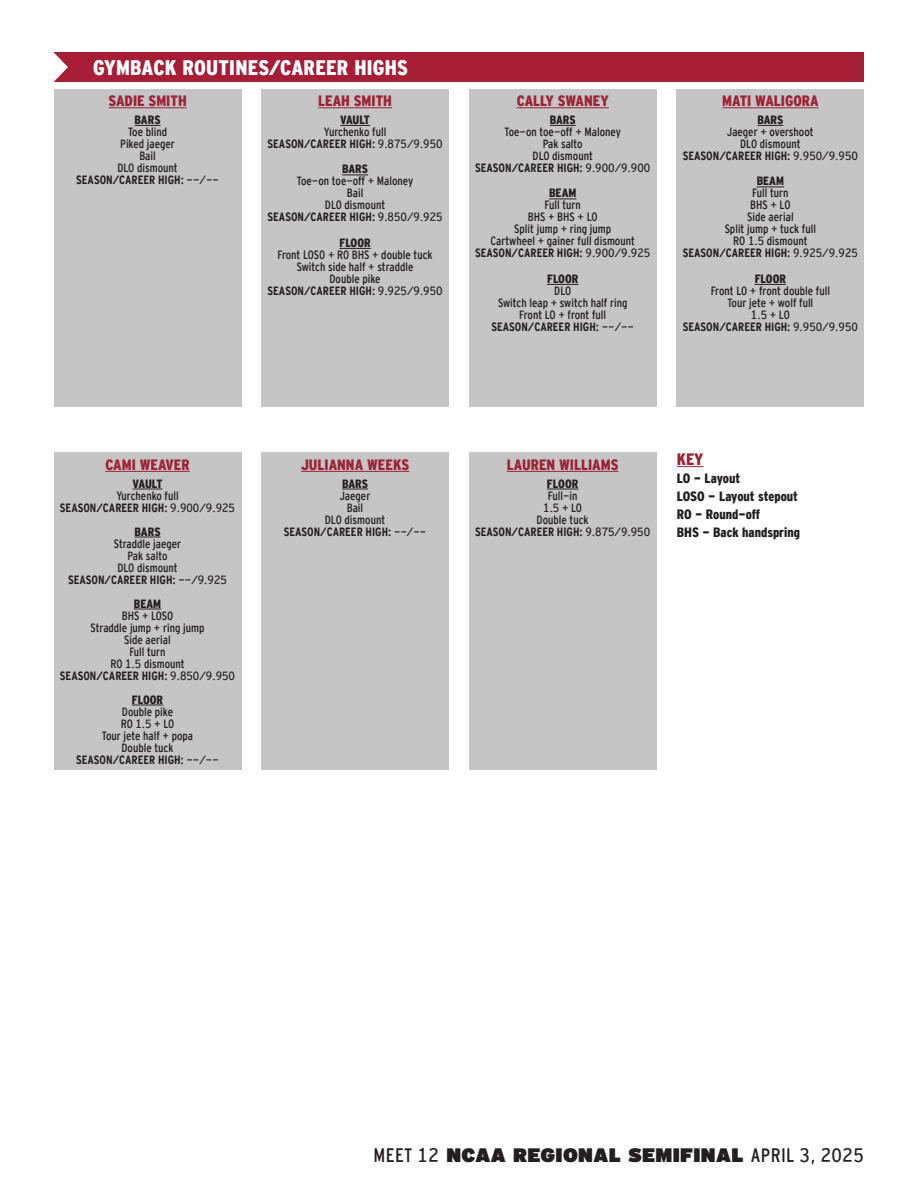
<style>
.page{position:relative;width:918px;height:1188px;background:#fff}
.page>*{position:absolute;margin:0;border:0;box-sizing:border-box;transform-origin:0 0}
.t1{font:900 21px "Interstate Cond Mono";letter-spacing:.01em;color:#fff}
.t2{font:900 19.5px "Interstate";letter-spacing:.02em;color:#231f20}
.t3{font:900 16.5px "Interstate Cond Mono";color:#9d2235}
.t4{font:900 15px "Interstate Cond Mono";color:#9d2235}
.t5{font:900 13.5px "Interstate Cond Mono";color:#231f20}
.t6{font:12px "Interstate Cond Mono";color:#231f20}
.t7{font:700 12px "Interstate Cond Mono";color:#231f20}
.t8{font:900 12px "Interstate Cond Mono";color:#231f20}
.s1{font-weight:400}
.s2{font-family:"Interstate Cond Mono";font-weight:400}
</style>
<div class="page">
<div style="left:54px;top:53px;width:810px;height:29px;background:#a51e36"></div>
<svg style="left:54px;top:52px;width:14px;height:30px"></svg>
<div style="left:54px;top:89px;width:187px;height:318px;background:#c5c5c5"></div>
<hr style="left:108px;top:108px;width:79px;height:1px;background:#9d2235">
<svg style="left:135px;top:125px;width:26px;height:1px"></svg>
<div style="left:262px;top:89px;width:187px;height:318px;background:#c5c5c5"></div>
<hr style="left:318px;top:108px;width:74px;height:1px;background:#9d2235">
<hr style="left:340px;top:125px;width:30px;height:1px;background:#231f20">
<svg style="left:342px;top:175px;width:26px;height:1px"></svg>
<hr style="left:339px;top:248px;width:32px;height:1px;background:#231f20">
<div style="left:469px;top:89px;width:187px;height:318px;background:#c5c5c5"></div>
<hr style="left:517px;top:108px;width:92px;height:1px;background:#9d2235">
<svg style="left:550px;top:125px;width:26px;height:1px"></svg>
<svg style="left:549px;top:199px;width:27px;height:1px"></svg>
<hr style="left:547px;top:284px;width:31px;height:1px;background:#231f20">
<div style="left:677px;top:89px;width:187px;height:318px;background:#c5c5c5"></div>
<hr style="left:722px;top:108px;width:97px;height:1px;background:#9d2235">
<svg style="left:757px;top:125px;width:26px;height:1px"></svg>
<svg style="left:757px;top:187px;width:27px;height:1px"></svg>
<hr style="left:755px;top:284px;width:31px;height:1px;background:#231f20">
<div style="left:54px;top:453px;width:187px;height:317px;background:#c5c5c5"></div>
<hr style="left:105px;top:471px;width:85px;height:1px;background:#9d2235">
<svg style="left:133px;top:489px;width:29px;height:1px"></svg>
<svg style="left:135px;top:537px;width:26px;height:1px"></svg>
<svg style="left:134px;top:609px;width:27px;height:1px"></svg>
<hr style="left:132px;top:705px;width:31px;height:1px;background:#231f20">
<div style="left:261px;top:453px;width:188px;height:317px;background:#c5c5c5"></div>
<hr style="left:301px;top:471px;width:108px;height:1px;background:#9d2235">
<svg style="left:342px;top:489px;width:26px;height:1px"></svg>
<div style="left:469px;top:453px;width:187px;height:317px;background:#c5c5c5"></div>
<hr style="left:507px;top:471px;width:111px;height:1px;background:#9d2235">
<hr style="left:547px;top:489px;width:31px;height:1px;background:#231f20">
<svg style="left:677px;top:466px;width:27px;height:1px"></svg>
<p class="t1" style="left:93px;top:56px;width:317px">GYMBACK ROUTINES/CAREER HIGHS</p>
<p class="t4" style="left:108px;top:92px;width:80px">SADIE SMITH</p>
<p class="t8" style="left:135px;top:113px;width:28px">BARS</p>
<p class="t6" style="left:128px;top:125px;width:40px">Toe blind</p>
<p class="t6" style="left:120px;top:137px;width:56px">Piked jaeger</p>
<p class="t6" style="left:139px;top:149px;width:18px">Bail</p>
<p class="t6" style="left:117px;top:161px;width:62px">DLO dismount</p>
<p class="t7" style="left:76px;top:173px;width:144px">SEASON/CAREER HIGH: <span class="s1">--/--</span></p>
<p class="t4" style="left:318px;top:92px;width:75px">LEAH SMITH</p>
<p class="t8" style="left:340px;top:113px;width:31px">VAULT</p>
<p class="t6" style="left:324px;top:125px;width:64px">Yurchenko full</p>
<p class="t7" style="left:268px;top:137px;width:177px">SEASON/CAREER HIGH: <span class="s1">9.875/9.950</span></p>
<p class="t8" style="left:342px;top:163px;width:28px">BARS</p>
<p class="t6" style="left:297px;top:175px;width:118px">Toe-on toe-off + Maloney</p>
<p class="t6" style="left:347px;top:187px;width:18px">Bail</p>
<p class="t6" style="left:325px;top:199px;width:62px">DLO dismount</p>
<p class="t7" style="left:268px;top:211px;width:177px">SEASON/CAREER HIGH: <span class="s1">9.850/9.925</span></p>
<p class="t8" style="left:339px;top:236px;width:33px">FLOOR</p>
<p class="t6" style="left:278px;top:248px;width:157px">Front LOSO + RO BHS + double tuck</p>
<p class="t6" style="left:297px;top:260px;width:118px">Switch side half + straddle</p>
<p class="t6" style="left:330px;top:272px;width:53px">Double pike</p>
<p class="t7" style="left:268px;top:284px;width:177px">SEASON/CAREER HIGH: <span class="s1">9.925/9.950</span></p>
<p class="t4" style="left:517px;top:92px;width:94px">CALLY SWANEY</p>
<p class="t8" style="left:550px;top:113px;width:28px">BARS</p>
<p class="t6" style="left:505px;top:125px;width:118px">Toe-on toe-off + Maloney</p>
<p class="t6" style="left:543px;top:137px;width:42px">Pak salto</p>
<p class="t6" style="left:533px;top:149px;width:62px">DLO dismount</p>
<p class="t7" style="left:475px;top:161px;width:177px">SEASON/CAREER HIGH: <span class="s1">9.900/9.900</span></p>
<p class="t8" style="left:549px;top:187px;width:29px">BEAM</p>
<p class="t6" style="left:545px;top:199px;width:38px">Full turn</p>
<p class="t6" style="left:528px;top:211px;width:71px">BHS + BHS + LO</p>
<p class="t6" style="left:514px;top:223px;width:98px">Split jump + ring jump</p>
<p class="t6" style="left:491px;top:235px;width:146px">Cartwheel + gainer full dismount</p>
<p class="t7" style="left:475px;top:247px;width:177px">SEASON/CAREER HIGH: <span class="s1">9.900/9.925</span></p>
<p class="t8" style="left:547px;top:272px;width:33px">FLOOR</p>
<p class="t6" style="left:554px;top:284px;width:19px">DLO</p>
<p class="t6" style="left:498px;top:296px;width:131px">Switch leap + switch half ring</p>
<p class="t6" style="left:519px;top:308px;width:88px">Front LO + front full</p>
<p class="t7" style="left:491px;top:320px;width:144px">SEASON/CAREER HIGH: <span class="s1">--/--</span></p>
<p class="t4" style="left:722px;top:92px;width:98px">MATI WALIGORA</p>
<p class="t8" style="left:757px;top:113px;width:28px">BARS</p>
<p class="t6" style="left:727px;top:125px;width:88px">Jaeger + overshoot</p>
<p class="t6" style="left:740px;top:137px;width:62px">DLO dismount</p>
<p class="t7" style="left:683px;top:149px;width:177px">SEASON/CAREER HIGH: <span class="s1">9.950/9.950</span></p>
<p class="t8" style="left:757px;top:175px;width:29px">BEAM</p>
<p class="t6" style="left:752px;top:187px;width:38px">Full turn</p>
<p class="t6" style="left:750px;top:199px;width:42px">BHS + LO</p>
<p class="t6" style="left:747px;top:211px;width:48px">Side aerial</p>
<p class="t6" style="left:725px;top:223px;width:93px">Split jump + tuck full</p>
<p class="t6" style="left:733px;top:235px;width:76px">RO 1.5 dismount</p>
<p class="t7" style="left:683px;top:247px;width:177px">SEASON/CAREER HIGH: <span class="s1">9.925/9.925</span></p>
<p class="t8" style="left:755px;top:272px;width:33px">FLOOR</p>
<p class="t6" style="left:711px;top:284px;width:121px">Front LO + front double full</p>
<p class="t6" style="left:728px;top:296px;width:87px">Tour jete + wolf full</p>
<p class="t6" style="left:751px;top:308px;width:40px">1.5 + LO</p>
<p class="t7" style="left:683px;top:320px;width:177px">SEASON/CAREER HIGH: <span class="s1">9.950/9.950</span></p>
<p class="t4" style="left:105px;top:456px;width:86px">CAMI WEAVER</p>
<p class="t8" style="left:133px;top:477px;width:31px">VAULT</p>
<p class="t6" style="left:116px;top:489px;width:64px">Yurchenko full</p>
<p class="t7" style="left:60px;top:501px;width:177px">SEASON/CAREER HIGH: <span class="s1">9.900/9.925</span></p>
<p class="t8" style="left:135px;top:525px;width:28px">BARS</p>
<p class="t6" style="left:114px;top:537px;width:69px">Straddle jaeger</p>
<p class="t6" style="left:128px;top:549px;width:42px">Pak salto</p>
<p class="t6" style="left:117px;top:561px;width:62px">DLO dismount</p>
<p class="t7" style="left:68px;top:573px;width:160px">SEASON/CAREER HIGH: <span class="s1">--/9.925</span></p>
<p class="t8" style="left:134px;top:597px;width:29px">BEAM</p>
<p class="t6" style="left:122px;top:609px;width:53px">BHS + LOSO</p>
<p class="t6" style="left:91px;top:621px;width:115px">Straddle jump + ring jump</p>
<p class="t6" style="left:124px;top:633px;width:48px">Side aerial</p>
<p class="t6" style="left:129px;top:645px;width:38px">Full turn</p>
<p class="t6" style="left:110px;top:657px;width:76px">RO 1.5 dismount</p>
<p class="t7" style="left:60px;top:669px;width:177px">SEASON/CAREER HIGH: <span class="s1">9.850/9.950</span></p>
<p class="t8" style="left:132px;top:693px;width:33px">FLOOR</p>
<p class="t6" style="left:122px;top:705px;width:53px">Double pike</p>
<p class="t6" style="left:121px;top:717px;width:55px">RO 1.5 + LO</p>
<p class="t6" style="left:102px;top:729px;width:93px">Tour jete half + popa</p>
<p class="t6" style="left:121px;top:741px;width:54px">Double tuck</p>
<p class="t7" style="left:76px;top:753px;width:144px">SEASON/CAREER HIGH: <span class="s1">--/--</span></p>
<p class="t4" style="left:301px;top:456px;width:110px">JULIANNA WEEKS</p>
<p class="t8" style="left:342px;top:477px;width:28px">BARS</p>
<p class="t6" style="left:340px;top:489px;width:32px">Jaeger</p>
<p class="t6" style="left:347px;top:501px;width:18px">Bail</p>
<p class="t6" style="left:325px;top:513px;width:62px">DLO dismount</p>
<p class="t7" style="left:284px;top:525px;width:144px">SEASON/CAREER HIGH: <span class="s1">--/--</span></p>
<p class="t4" style="left:507px;top:456px;width:113px">LAUREN WILLIAMS</p>
<p class="t8" style="left:547px;top:477px;width:33px">FLOOR</p>
<p class="t6" style="left:548px;top:489px;width:31px">Full-in</p>
<p class="t6" style="left:543px;top:501px;width:40px">1.5 + LO</p>
<p class="t6" style="left:537px;top:513px;width:54px">Double tuck</p>
<p class="t7" style="left:475px;top:525px;width:177px">SEASON/CAREER HIGH: <span class="s1">9.875/9.950</span></p>
<p class="t3" style="left:677px;top:450px;width:28px">KEY</p>
<p class="t5" style="left:677px;top:470px;width:65px">LO - Layout</p>
<p class="t5" style="left:677px;top:488px;width:123px">LOSO - Layout stepout</p>
<p class="t5" style="left:677px;top:506px;width:85px">RO - Round-off</p>
<p class="t5" style="left:677px;top:524px;width:125px">BHS - Back handspring</p>
<h2 class="t2" style="left:374px;top:1143px;width:492px"><span class="s2">MEET 12</span> NCAA REGIONAL SEMIFINAL <span class="s2">APRIL 3, 2025</span></h2>
</div>
